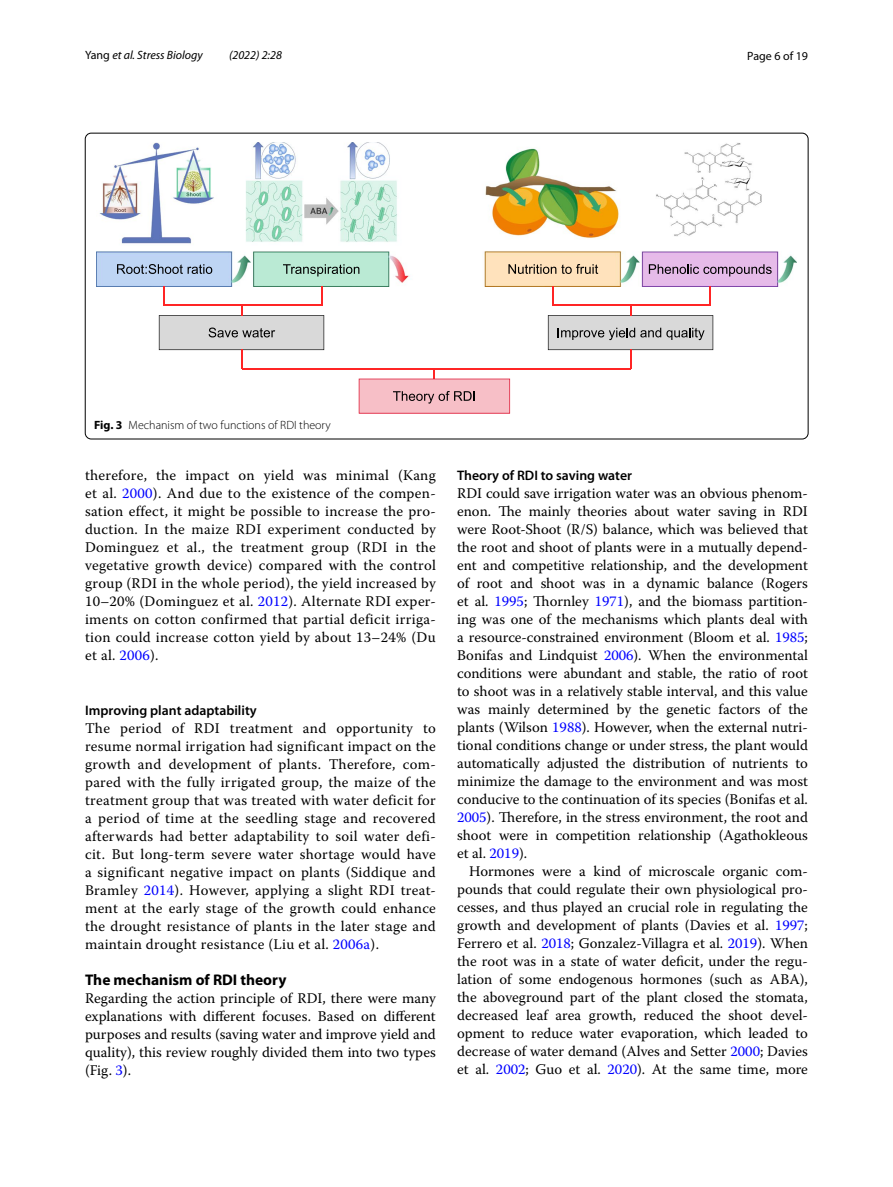
<style>
.page{position:relative;width:893px;height:1187px;background:#fff}
.page>*{position:absolute;margin:0;border:0;box-sizing:border-box;transform-origin:0 0}
.t1{font:700 15.45px "Myriad Pro";color:#000}
.t2{font:14.7px/18px "Warnock Pro";letter-spacing:.005em;color:#000;text-align:justify}
.t3{font:600 13.8px "Myriad Pro";color:#000}
.t4{font:300 12px "Myriad Pro";color:#000}
.t5{font:italic 12px "Myriad Pro";color:#000}
.t6{font:12px "Myriad Pro";color:#000}
.s1{font-style:normal}
.s2{font-weight:700}
.s3{color:#00f}
</style>
<div class="page">
<img style="left:96px;top:142px;width:701px;height:145px">
<svg style="left:117px;top:264px;width:95px;height:10px"></svg>
<svg style="left:283px;top:264px;width:76px;height:12px"></svg>
<svg style="left:508px;top:264px;width:90px;height:10px"></svg>
<svg style="left:649px;top:264px;width:123px;height:12px"></svg>
<hr style="left:242px;top:368px;width:389px;height:1px;background:#ff2525">
<svg style="left:159px;top:286px;width:165px;height:83px"></svg>
<svg style="left:548px;top:286px;width:165px;height:83px"></svg>
<svg style="left:359px;top:369px;width:151px;height:44px"></svg>
<p class="t5" style="left:85px;top:48px;width:119px"><span class="s1">Yang</span> et al. Stress Biology</p>
<p class="t5" style="left:229px;top:48px;width:54px">(2022) 2:28</p>
<p class="t6" style="left:747px;top:48px;width:62px">Page 6 of 19</p>
<p class="t4" style="left:94px;top:418px;width:238px"><span class="s2">Fig. 3</span> Mechanism of two functions of RDI theory</p>
<p class="t2" style="left:85px;top:466px;width:352px">therefore, the impact on yield was minimal (Kang et al. <span class="s3">2000</span>). And due to the existence of the compen&shy;sation effect, it might be possible to increase the pro&shy;duction. In the maize RDI experiment conducted by Dominguez et al., the treatment group (RDI in the vegetative growth device) compared with the control group (RDI in the whole period), the yield increased by 10–20% (Dominguez et al. <span class="s3">2012</span>). Alternate RDI exper&shy;iments on cotton confirmed that partial deficit irriga&shy;tion could increase cotton yield by about 13–24% (Du et al. <span class="s3">2006</span>).</p>
<p class="t3" style="left:85px;top:701px;width:173px">Improving plant adaptability</p>
<p class="t2" style="left:85px;top:719px;width:352px">The period of RDI treatment and opportunity to resume normal irrigation had significant impact on the growth and development of plants. Therefore, com&shy;pared with the fully irrigated group, the maize of the treatment group that was treated with water deficit for a period of time at the seedling stage and recovered afterwards had better adaptability to soil water defi&shy;cit. But long-term severe water shortage would have a significant negative impact on plants (Siddique and Bramley <span class="s3">2014</span>). However, applying a slight RDI treat&shy;ment at the early stage of the growth could enhance the drought resistance of plants in the later stage and maintain drought resistance (Liu et al. <span class="s3">2006a</span>).</p>
<p class="t1" style="left:85px;top:970px;width:203px">The mechanism of RDI theory</p>
<p class="t2" style="left:85px;top:989px;width:352px">Regarding the action principle of RDI, there were many explanations with different focuses. Based on different purposes and results (saving water and improve yield and quality), this review roughly divided them into two types (Fig. <span class="s3">3</span>).</p>
<p class="t3" style="left:457px;top:466px;width:176px">Theory of RDI to saving water</p>
<p class="t2" style="left:457px;top:484px;width:352px">RDI could save irrigation water was an obvious phenom&shy;enon. The mainly theories about water saving in RDI were Root-Shoot (R/S) balance, which was believed that the root and shoot of plants were in a mutually depend&shy;ent and competitive relationship, and the development of root and shoot was in a dynamic balance (Rogers et al. <span class="s3">1995</span>; Thornley <span class="s3">1971</span>), and the biomass partition&shy;ing was one of the mechanisms which plants deal with a resource-constrained environment (Bloom et al. <span class="s3">1985</span>; Bonifas and Lindquist <span class="s3">2006</span>). When the environmental conditions were abundant and stable, the ratio of root to shoot was in a relatively stable interval, and this value was mainly determined by the genetic factors of the plants (Wilson <span class="s3">1988</span>). However, when the external nutri&shy;tional conditions change or under stress, the plant would automatically adjusted the distribution of nutrients to minimize the damage to the environment and was most conducive to the continuation of its species (Bonifas et al.<br><span class="s3">2005</span>). Therefore, in the stress environment, the root and shoot were in competition relationship (Agathokleous et al. <span class="s3">2019</span>).</p>
<p class="t2" style="left:457px;top:862px;width:352px;text-indent:12px">Hormones were a kind of microscale organic com&shy;pounds that could regulate their own physiological pro&shy;cesses, and thus played an crucial role in regulating the growth and development of plants (Davies et al. <span class="s3">1997</span>; Ferrero et al. <span class="s3">2018</span>; Gonzalez-Villagra et al. <span class="s3">2019</span>). When the root was in a state of water deficit, under the regu&shy;lation of some endogenous hormones (such as ABA), the aboveground part of the plant closed the stomata, decreased leaf area growth, reduced the shoot devel&shy;opment to reduce water evaporation, which leaded to decrease of water demand (Alves and Setter <span class="s3">2000</span>; Davies et al. <span class="s3">2002</span>; Guo et al. <span class="s3">2020</span>). At the same time, more</p>
</div>
